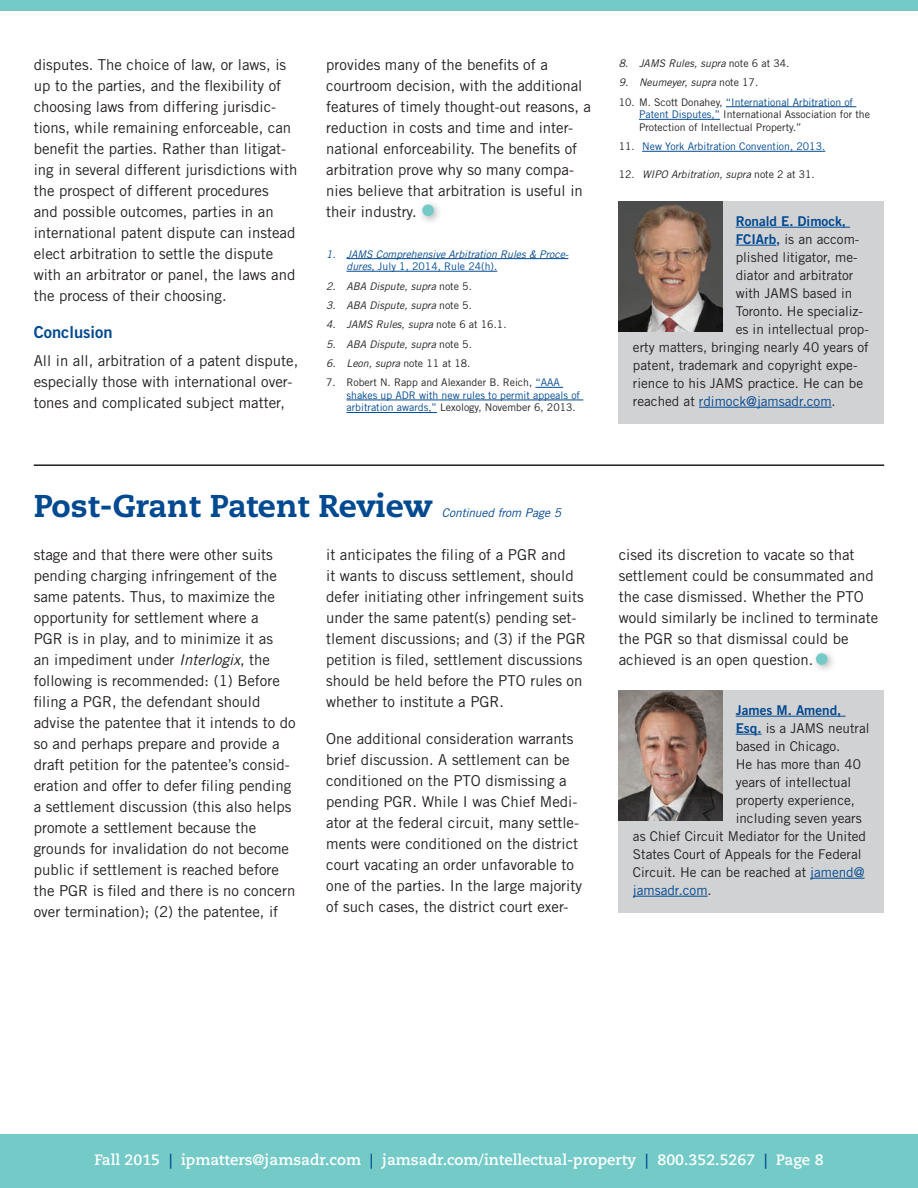
<style>
.page{position:relative;width:918px;height:1188px;background:#fff}
.page>*{position:absolute;margin:0;border:0;box-sizing:border-box;transform-origin:0 0}
.t1{font:800 31.5px "Caecilia";color:#014990}
.t2{font:16.5px "Trade Gothic LT Std Bd 2";color:#014990}
.t3{font:15px/21px "Trade Gothic LT Std";color:#231f20}
.t4{font:700 15px "Caecilia";color:#fff}
.t5{font:13.5px "Trade Gothic LT Std";color:#231f20}
.t6{font:13.5px "Trade Gothic LT Std";color:#014990}
.t7{font:13.5px "Trade Gothic LT Std Bd 2";color:#014990}
.t8{font:italic 12px "Trade Gothic LT Std";letter-spacing:-.01em;color:#014990}
.t9{font:italic 10.5px "Trade Gothic LT Std";color:#231f20}
.t10{font:10.5px/12.6px "Trade Gothic LT Std";color:#014990}
.t11{font:10.5px/12.6px "Trade Gothic LT Std";color:#231f20}
.t12{font:italic 10.5px/12.6px "Trade Gothic LT Std";color:#014990}
.s1{font-style:normal}
.s2{color:#231f20}
.s3{color:#014990}
.s4{font-family:"Trade Gothic LT Std Bd 2";color:#014990}
.s5{font-style:italic}
</style>
<div class="page">
<div style="left:0;top:1134px;width:918px;height:54px;background:#73cac7"></div>
<div style="left:0;top:0;width:918px;height:11px;background:#73cac7"></div>
<hr style="left:346px;top:258px;width:222px;height:1px;background:#014990">
<hr style="left:346px;top:271px;width:151px;height:1px;background:#014990">
<svg style="left:535px;top:387px;width:28px;height:1px"></svg>
<hr style="left:346px;top:400px;width:237px;height:1px;background:#014990">
<hr style="left:346px;top:412px;width:91px;height:1px;background:#014990">
<div style="left:619px;top:690px;width:265px;height:223px;background:#d1d2d4"></div>
<img style="left:619px;top:690px;width:103px;height:131px">
<hr style="left:736px;top:716px;width:110px;height:1px;background:#014990">
<svg style="left:736px;top:734px;width:26px;height:1px"></svg>
<hr style="left:810px;top:878px;width:55px;height:1px;background:#014990">
<hr style="left:633px;top:896px;width:75px;height:1px;background:#014990">
<div style="left:619px;top:201px;width:265px;height:223px;background:#d1d2d4"></div>
<img style="left:619px;top:201px;width:103px;height:131px">
<hr style="left:736px;top:227px;width:114px;height:1px;background:#014990">
<hr style="left:736px;top:245px;width:40px;height:1px;background:#014990">
<hr style="left:699px;top:407px;width:133px;height:1px;background:#014990">
<hr style="left:726px;top:106px;width:130px;height:1px;background:#014990">
<hr style="left:639px;top:119px;width:81px;height:1px;background:#014990">
<hr style="left:642px;top:151px;width:183px;height:1px;background:#014990">
<hr style="left:34px;top:464px;width:850px;height:2px;background:#231f20">
<div style="left:417px;top:199px;width:27px;height:27px;background:#231f20;opacity:.35"></div>
<div style="left:422px;top:204px;width:12px;height:12px;background:#73cac7;border-radius:50%"></div>
<div style="left:811px;top:648px;width:26px;height:27px;background:#231f20;opacity:.35"></div>
<div style="left:816px;top:653px;width:12px;height:12px;background:#73cac7;border-radius:50%"></div>
<p class="t3" style="left:34px;top:54px;width:265px">disputes. The choice of law, or laws, is up to the parties, and the flexibility of choosing laws from differing jurisdic&shy;tions, while remaining enforceable, can benefit the parties. Rather than litigat&shy;ing in several different jurisdictions with the prospect of different procedures<br>and possible outcomes, parties in an international patent dispute can instead elect arbitration to settle the dispute with an arbitrator or panel, the laws and the process of their choosing.</p>
<p class="t2" style="left:34px;top:322px;width:80px">Conclusion</p>
<p class="t3" style="left:34px;top:350px;width:266px">All in all, arbitration of a patent dispute, especially those with international over&shy;tones and complicated subject matter,</p>
<p class="t3" style="left:326px;top:54px;width:266px">provides many of the benefits of a courtroom decision, with the additional features of timely thought-out reasons, a reduction in costs and time and inter&shy;national enforceability. The benefits of arbitration prove why so many compa&shy;nies believe that arbitration is useful in their industry.</p>
<p class="t12" style="left:347px;top:248px;width:224px;text-indent:-20px">1. JAMS Comprehensive Arbitration Rules &amp; Proce&shy;dures, <span class="s1">July 1, 2014, Rule 24(h).</span></p>
<p class="t9" style="left:326px;top:279px;width:147px">2. ABA Dispute, supra <span class="s1">note 5.</span></p>
<p class="t9" style="left:326px;top:299px;width:147px">3. ABA Dispute, supra <span class="s1">note 5.</span></p>
<p class="t9" style="left:326px;top:318px;width:182px">4. JAMS Rules, supra <span class="s1">note 6 at 16.1.</span></p>
<p class="t9" style="left:326px;top:338px;width:147px">5. ABA Dispute, supra <span class="s1">note 5.</span></p>
<p class="t9" style="left:326px;top:357px;width:146px">6. Leon, supra <span class="s1">note 11 at 18.</span></p>
<p class="t10" style="left:347px;top:376px;width:235px;text-indent:-20px"><span class="s2">7. Robert N. Rapp and Alexander B. Reich,</span> “AAA shakes up ADR with new rules to permit appeals of arbitration awards,” <span class="s2">Lexology, November 6, 2013.</span></p>
<p class="t9" style="left:619px;top:57px;width:172px">8. JAMS Rules, supra <span class="s1">note 6 at 34.</span></p>
<p class="t9" style="left:619px;top:76px;width:141px">9. Neumeyer, supra <span class="s1">note 17.</span></p>
<p class="t11" style="left:639px;top:96px;width:232px;text-indent:-20px">10. M. Scott Donahey, <span class="s3">“International Arbitration of<br>Patent Disputes,”</span> International Association for the<br>Protection of Intellectual Property.”</p>
<p class="t10" style="left:619px;top:140px;width:208px"><span class="s2">11.</span> New York Arbitration Convention, 2013.</p>
<p class="t9" style="left:619px;top:168px;width:198px"><span class="s1">12.</span> WIPO Arbitration, supra <span class="s1">note 2 at 31.</span></p>
<p class="t7" style="left:736px;top:213px;width:112px">Ronald E. Dimock,</p>
<p class="t5" style="left:736px;top:231px;width:125px"><span class="s4">FCIArb,</span> is an accom-</p>
<p class="t5" style="left:736px;top:249px;width:123px">plished litigator, me-</p>
<p class="t5" style="left:736px;top:267px;width:119px">diator and arbitrator</p>
<p class="t5" style="left:736px;top:285px;width:118px">with JAMS based in</p>
<p class="t5" style="left:736px;top:303px;width:129px">Toronto. He specializ-</p>
<p class="t5" style="left:736px;top:321px;width:135px">es in intellectual prop-</p>
<p class="t5" style="left:633px;top:339px;width:237px">erty matters, bringing nearly 40 years of</p>
<p class="t5" style="left:633px;top:357px;width:226px">patent, trademark and copyright expe-</p>
<p class="t5" style="left:633px;top:375px;width:232px">rience to his JAMS practice. He can be</p>
<p class="t6" style="left:633px;top:393px;width:204px"><span class="s2">reached at</span> rdimock@jamsadr.com<span class="s2">.</span></p>
<h1 class="t1" style="left:34px;top:486px;width:400px">Post-Grant Patent Review</h1>
<p class="t8" style="left:442px;top:505px;width:121px">Continued from Page 5</p>
<p class="t3" style="left:326px;top:544px;width:261px">it anticipates the filing of a PGR and<br>it wants to discuss settlement, should defer initiating other infringement suits under the same patent(s) pending set&shy;tlement discussions; and (3) if the PGR petition is filed, settlement discussions should be held before the PTO rules on whether to institute a PGR.</p>
<p class="t3" style="left:326px;top:728px;width:257px">One additional consideration warrants brief discussion. A settlement can be conditioned on the PTO dismissing a pending PGR. While I was Chief Medi&shy;ator at the federal circuit, many settle&shy;ments were conditioned on the district court vacating an order unfavorable to one of the parties. In the large majority of such cases, the district court exer-</p>
<p class="t3" style="left:34px;top:544px;width:264px">stage and that there were other suits pending charging infringement of the same patents. Thus, to maximize the opportunity for settlement where a<br>PGR is in play, and to minimize it as<br>an impediment under <span class="s5">Interlogix</span>, the following is recommended: (1) Before filing a PGR, the defendant should advise the patentee that it intends to do so and perhaps prepare and provide a draft petition for the patentee’s consid&shy;eration and offer to defer filing pending a settlement discussion (this also helps promote a settlement because the grounds for invalidation do not become public if settlement is reached before the PGR is filed and there is no concern over termination); (2) the patentee, if</p>
<p class="t3" style="left:619px;top:544px;width:261px">cised its discretion to vacate so that settlement could be consummated and the case dismissed. Whether the PTO would similarly be inclined to terminate the PGR so that dismissal could be achieved is an open question.</p>
<p class="t7" style="left:736px;top:702px;width:107px">James M. Amend,</p>
<p class="t5" style="left:736px;top:720px;width:135px"><span class="s4">Esq.</span> is a JAMS neutral</p>
<p class="t5" style="left:736px;top:738px;width:106px">based in Chicago.</p>
<p class="t5" style="left:736px;top:756px;width:127px">He has more than 40</p>
<p class="t5" style="left:736px;top:774px;width:117px">years of intellectual</p>
<p class="t5" style="left:736px;top:792px;width:121px">property experience,</p>
<p class="t5" style="left:736px;top:810px;width:127px">including seven years</p>
<p class="t5" style="left:633px;top:828px;width:235px">as Chief Circuit Mediator for the United</p>
<p class="t5" style="left:633px;top:846px;width:230px">States Court of Appeals for the Federal</p>
<p class="t5" style="left:633px;top:864px;width:233px">Circuit. He can be reached at <span class="s3">jamend@</span></p>
<p class="t6" style="left:633px;top:882px;width:80px">jamsadr.com<span class="s2">.</span></p>
<p class="t4" style="left:94px;top:1151px;width:731px">Fall 2015 <span class="s3">|</span> ipmatters@jamsadr.com <span class="s3">|</span> jamsadr.com/intellectual-property <span class="s3">|</span> 800.352.5267 <span class="s3">|</span> Page 8</p>
</div>
